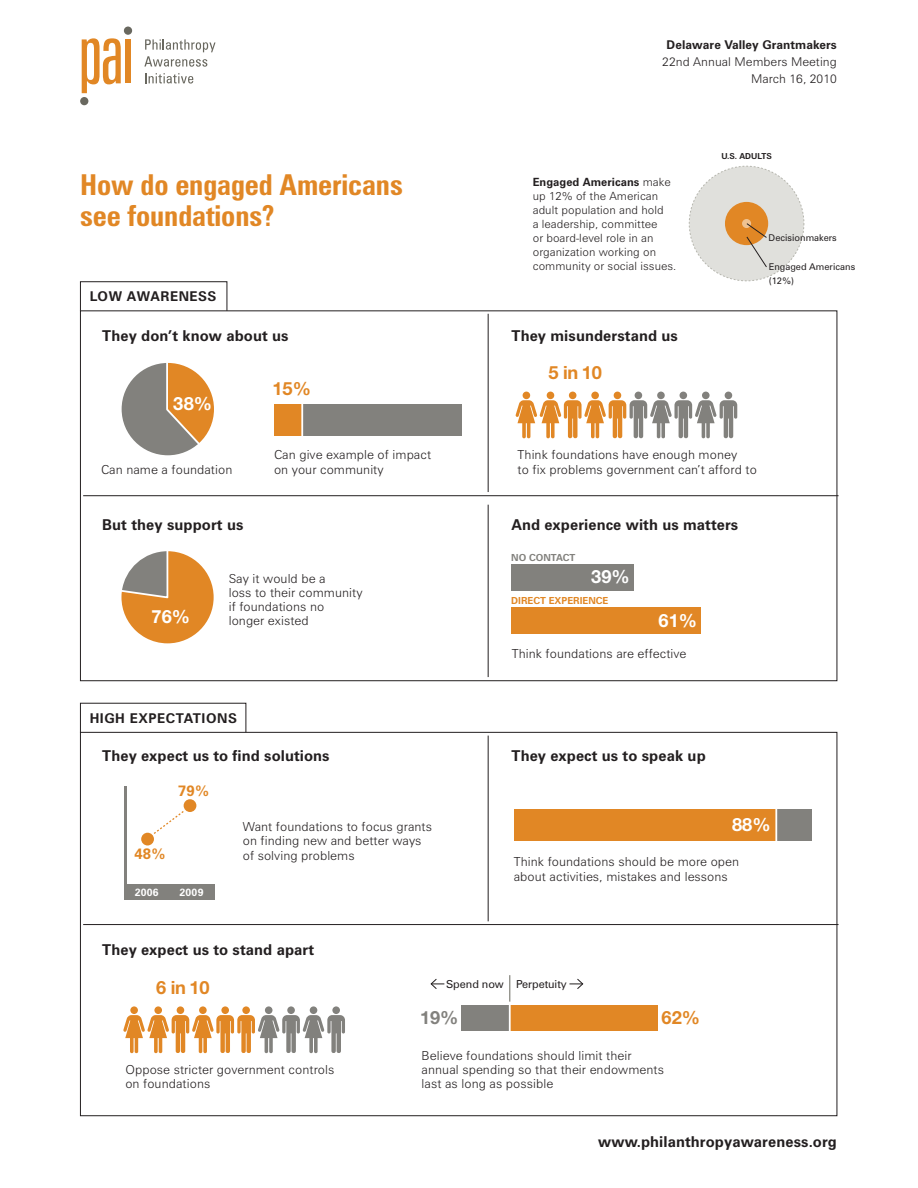
<style>
.page{position:relative;width:918px;height:1188px;background:#fff}
.page>*{position:absolute;margin:0;border:0;box-sizing:border-box;transform-origin:0 0}
.t1{font:700 condensed 28.8px/32px "Zurich BT";letter-spacing:-.005em;color:#e18725}
.t2{font:700 18.3px "Helvetica Neue";letter-spacing:-.015em;color:#e18725}
.t3{font:700 18.3px "Helvetica Neue";color:#fff}
.t4{font:700 18.3px "Helvetica Neue";color:#82817d}
.t5{font:700 15px "Zurich BT";letter-spacing:.005em;color:#231f20}
.t6{font:700 15px "Zurich BT";color:#e18725}
.t7{font:700 13.5px "Zurich BT";letter-spacing:.04em;color:#231f20}
.t8{font:300 12.45px/14.2px "Zurich BT";letter-spacing:.005em;color:#231f20}
.t9{font:300 12.15px/17.1px "Zurich BT";letter-spacing:.005em;color:#231f20;text-align:right}
.t10{font:700 12.15px "Zurich BT";letter-spacing:.005em;color:#231f20}
.t11{font:300 11.4px/14px "Zurich BT";letter-spacing:.005em;color:#231f20}
.t12{font:10.95px "Zurich BT";letter-spacing:-.005em;color:#231f20}
.t13{font:700 10.5px "Zurich BT";letter-spacing:.02em;color:#fff}
.t14{font:700 9.75px "Zurich BT";color:#e18725}
.t15{font:700 9.75px "Zurich BT";color:#82817d}
.t16{font:9.3px/14px "Zurich BT";color:#231f20}
.t17{font:700 8.25px "Zurich BT";color:#231f20}
.s1{font-weight:700}
</style>
<div class="page">
<svg style="left:144px;top:39px;width:72px;height:28px"></svg>
<svg style="left:145px;top:73px;width:48px;height:11px"></svg>
<svg style="left:82px;top:38px;width:39px;height:55px"></svg>
<div style="left:125px;top:39px;width:6px;height:44px;background:#e18725"></div>
<div style="left:124px;top:27px;width:8px;height:8px;background:#69685f;border-radius:50%"></div>
<div style="left:80px;top:97px;width:8px;height:8px;background:#69685f;border-radius:50%"></div>
<div style="left:689px;top:166px;width:115px;height:115px;background:#e0e0dc;border-radius:50%"></div>
<div style="left:725px;top:202px;width:43px;height:43px;background:#e18725;border-radius:50%"></div>
<svg style="left:742px;top:219px;width:9px;height:9px"></svg>
<svg style="left:746px;top:223px;width:21px;height:44px"></svg>
<div style="left:303px;top:404px;width:159px;height:32px;background:#82817d"></div>
<div style="left:274px;top:404px;width:28px;height:32px;background:#e18725"></div>
<hr style="left:301px;top:403px;width:2px;height:37px;background:#fff">
<svg style="left:122px;top:362px;width:92px;height:93px"></svg>
<div style="left:547px;top:392px;width:7px;height:7px;background:#e18725;border-radius:50%"></div>
<div style="left:523px;top:392px;width:7px;height:7px;background:#e18725;border-radius:50%"></div>
<div style="left:569px;top:392px;width:7px;height:7px;background:#e18725;border-radius:50%"></div>
<div style="left:591px;top:392px;width:8px;height:7px;background:#e18725;border-radius:50%"></div>
<div style="left:635px;top:392px;width:7px;height:7px;background:#82817d;border-radius:50%"></div>
<div style="left:657px;top:392px;width:8px;height:7px;background:#82817d;border-radius:50%"></div>
<div style="left:614px;top:392px;width:7px;height:7px;background:#e18725;border-radius:50%"></div>
<div style="left:680px;top:392px;width:7px;height:7px;background:#82817d;border-radius:50%"></div>
<div style="left:702px;top:392px;width:8px;height:7px;background:#82817d;border-radius:50%"></div>
<svg style="left:515px;top:400px;width:222px;height:39px"></svg>
<div style="left:725px;top:392px;width:7px;height:7px;background:#82817d;border-radius:50%"></div>
<div style="left:154px;top:1006px;width:8px;height:8px;background:#e18725;border-radius:50%"></div>
<div style="left:130px;top:1006px;width:8px;height:8px;background:#e18725;border-radius:50%"></div>
<div style="left:177px;top:1006px;width:7px;height:8px;background:#e18725;border-radius:50%"></div>
<div style="left:199px;top:1006px;width:8px;height:8px;background:#e18725;border-radius:50%"></div>
<div style="left:242px;top:1006px;width:8px;height:8px;background:#e18725;border-radius:50%"></div>
<div style="left:265px;top:1006px;width:8px;height:8px;background:#82817d;border-radius:50%"></div>
<div style="left:221px;top:1006px;width:8px;height:8px;background:#e18725;border-radius:50%"></div>
<div style="left:287px;top:1006px;width:8px;height:8px;background:#82817d;border-radius:50%"></div>
<div style="left:310px;top:1006px;width:7px;height:8px;background:#82817d;border-radius:50%"></div>
<svg style="left:123px;top:1015px;width:222px;height:39px"></svg>
<div style="left:332px;top:1006px;width:8px;height:8px;background:#82817d;border-radius:50%"></div>
<svg style="left:121px;top:551px;width:93px;height:92px"></svg>
<div style="left:511px;top:564px;width:122px;height:26px;background:#82817d"></div>
<div style="left:511px;top:607px;width:190px;height:27px;background:#e18725"></div>
<hr style="left:83px;top:495px;width:756px;height:1px;background:#231f20">
<hr style="left:83px;top:924px;width:756px;height:1px;background:#231f20">
<hr style="left:488px;top:314px;width:1px;height:178px;background:#231f20">
<hr style="left:488px;top:505px;width:1px;height:172px;background:#231f20">
<hr style="left:488px;top:736px;width:1px;height:185px;background:#231f20">
<div style="left:124px;top:884px;width:91px;height:16px;background:#82817d"></div>
<hr style="left:124px;top:787px;width:3px;height:113px;background:#82817d">
<div style="left:141px;top:833px;width:13px;height:12px;background:#e18725;border-radius:50%"></div>
<div style="left:184px;top:799px;width:12px;height:13px;background:#e18725;border-radius:50%"></div>
<svg style="left:152px;top:811px;width:32px;height:24px"></svg>
<div style="left:514px;top:809px;width:262px;height:32px;background:#e18725"></div>
<div style="left:776px;top:809px;width:36px;height:32px;background:#82817d"></div>
<hr style="left:775px;top:807px;width:2px;height:38px;background:#fff">
<div style="left:80px;top:281px;width:147px;height:30px;border:1px solid #231f20"></div>
<div style="left:80px;top:703px;width:166px;height:30px;border:1px solid #231f20"></div>
<div style="left:510px;top:1005px;width:148px;height:26px;background:#e18725"></div>
<div style="left:462px;top:1005px;width:47px;height:26px;background:#82817d"></div>
<svg style="left:509px;top:975px;width:1px;height:27px"></svg>
<hr style="left:509px;top:1004px;width:2px;height:29px;background:#fff">
<svg style="left:431px;top:979px;width:13px;height:10px"></svg>
<svg style="left:569px;top:979px;width:14px;height:10px"></svg>
<p class="t10" style="left:667px;top:38px;width:172px">Delaware Valley Grantmakers</p>
<p class="t9" style="left:662px;top:53px;width:176px">22nd Annual Members Meeting<br>March 16, 2010</p>
<h1 class="t1" style="left:80px;top:168px;width:324px">How do engaged Americans see foundations?</h1>
<p class="t7" style="left:90px;top:288px;width:128px">LOW AWARENESS</p>
<p class="t5" style="left:102px;top:327px;width:188px">They don’t know about us</p>
<h2 class="t3" style="left:173px;top:392px;width:40px">38%</h2>
<p class="t8" style="left:101px;top:462px;width:133px">Can name a foundation</p>
<h2 class="t2" style="left:272px;top:377px;width:40px">15%</h2>
<p class="t8" style="left:274px;top:448px;width:159px">Can give example of impact on your community</p>
<p class="t11" style="left:533px;top:175px;width:145px"><span class="s1">Engaged Americans</span> make up 12% of the American adult population and hold<br>a leadership, committee<br>or board-level role in an organization working on community or social issues.</p>
<p class="t5" style="left:512px;top:327px;width:168px">They misunderstand us</p>
<h2 class="t2" style="left:548px;top:361px;width:55px">5 in 10</h2>
<p class="t17" style="left:722px;top:151px;width:52px">U.S. ADULTS</p>
<p class="t16" style="left:769px;top:231px;width:70px">Decisionmakers</p>
<p class="t16" style="left:769px;top:260px;width:88px">Engaged Americans (12%)</p>
<p class="t8" style="left:518px;top:448px;width:241px">Think foundations have enough money<br>to fix problems government can’t afford to</p>
<p class="t5" style="left:102px;top:516px;width:143px">But they support us</p>
<p class="t5" style="left:512px;top:516px;width:228px">And experience with us matters</p>
<p class="t8" style="left:229px;top:571px;width:135px">Say it would be a<br>loss to their community if foundations no</p>
<h2 class="t3" style="left:152px;top:605px;width:40px">76%</h2>
<p class="t8" style="left:229px;top:614px;width:82px">longer existed</p>
<p class="t7" style="left:90px;top:710px;width:149px">HIGH EXPECTATIONS</p>
<p class="t15" style="left:511px;top:551px;width:66px">NO CONTACT</p>
<p class="t14" style="left:511px;top:595px;width:99px">DIRECT EXPERIENCE</p>
<h2 class="t3" style="left:591px;top:566px;width:40px">39%</h2>
<h2 class="t3" style="left:659px;top:610px;width:40px">61%</h2>
<p class="t8" style="left:512px;top:647px;width:176px">Think foundations are effective</p>
<p class="t5" style="left:102px;top:747px;width:229px">They expect us to find solutions</p>
<p class="t5" style="left:512px;top:747px;width:196px">They expect us to speak up</p>
<p class="t6" style="left:178px;top:782px;width:33px">79%</p>
<p class="t6" style="left:135px;top:845px;width:33px">48%</p>
<p class="t13" style="left:135px;top:885px;width:25px">2006</p>
<p class="t13" style="left:180px;top:885px;width:25px">2009</p>
<p class="t8" style="left:243px;top:819px;width:191px">Want foundations to focus grants on finding new and better ways of solving problems</p>
<h2 class="t3" style="left:732px;top:813px;width:40px">88%</h2>
<p class="t8" style="left:514px;top:855px;width:227px">Think foundations should be more open about activities, mistakes and lessons</p>
<p class="t5" style="left:102px;top:940px;width:213px">They expect us to stand apart</p>
<h2 class="t2" style="left:156px;top:976px;width:55px">6 in 10</h2>
<p class="t8" style="left:125px;top:1063px;width:211px">Oppose stricter government controls on foundations</p>
<p class="t12" style="left:446px;top:977px;width:122px">Spend now Perpetuity</p>
<h2 class="t4" style="left:420px;top:1007px;width:40px">19%</h2>
<h2 class="t2" style="left:662px;top:1007px;width:40px">62%</h2>
<p class="t8" style="left:422px;top:1048px;width:244px">Believe foundations should limit their annual spending so that their endowments last as long as possible</p>
<p class="t5" style="left:598px;top:1132px;width:240px">www.philanthropyawareness.org</p>
</div>
